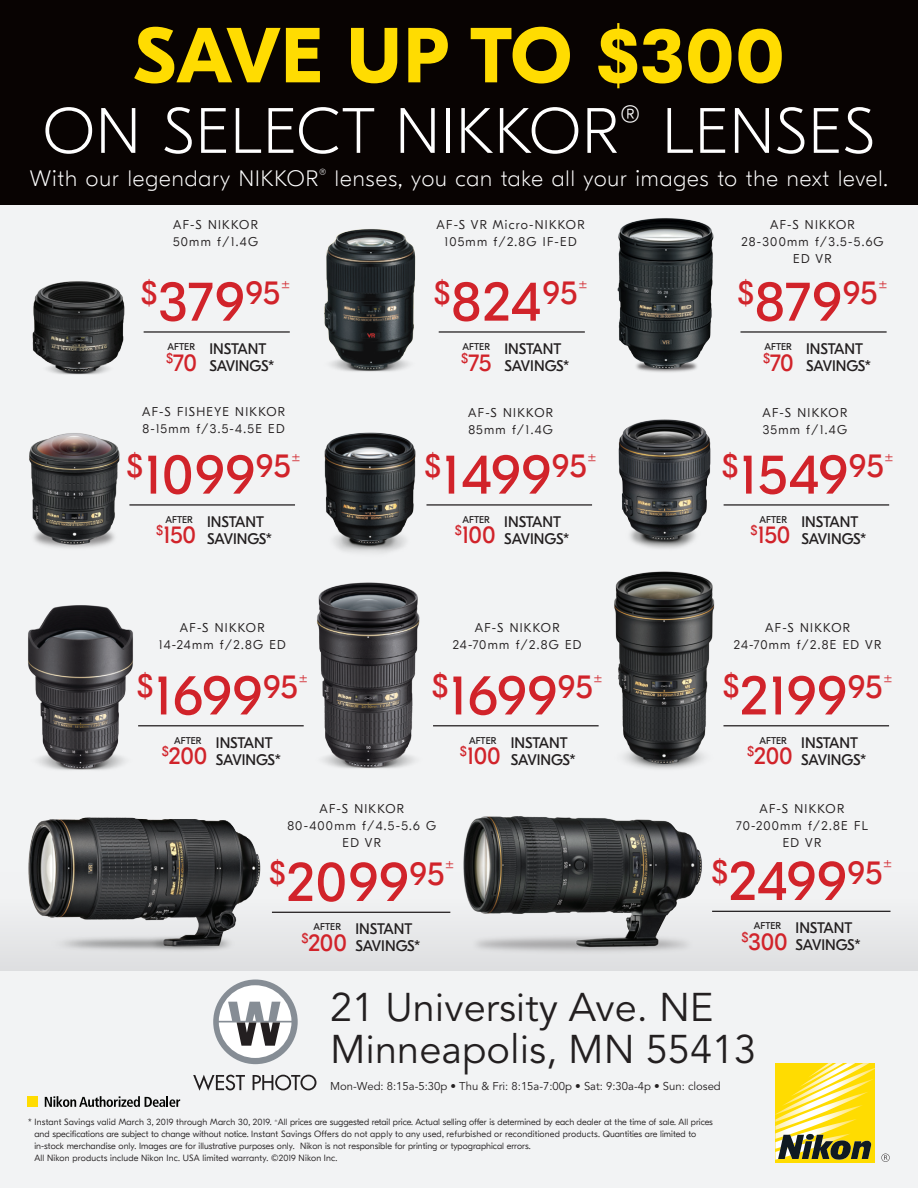
<style>
.page{position:relative;width:918px;height:1188px;background:#f2f3f4}
.page>*{position:absolute;margin:0;border:0;box-sizing:border-box;transform-origin:0 0}
.t1{font:700 77.85px "GT Eesti Pro Display";letter-spacing:.005em;color:#ffdc01}
.t2{font:100 64.05px "GT Eesti Pro Display";letter-spacing:.025em;color:#fff}
.t3{font:56.25px "GT Eesti Pro Display";letter-spacing:.02em;color:#d1232a}
.t4{font:39.75px/41.8px "Avenir";color:#231f20}
.t5{font:32.7px "GT Eesti Pro Display";color:#d1232a}
.t6{font:24px "GT Eesti Pro Display";letter-spacing:-.02em;color:#d1232a}
.t7{font:100 22.2px "GT Eesti Pro Display";letter-spacing:.045em;color:#fff}
.t8{font:15.3px/16.8px "GT Eesti Pro Display";color:#231f20}
.t9{font:300 12.6px/17px "GT Eesti Pro Display";letter-spacing:.1em;color:#231f20;text-align:center}
.t10{font:11.25px "Avenir";color:#231f20}
.t11{font:300 9px/12px "GT Eesti Pro Display";color:#231f20}
.s1{font-size:56.25px}
</style>
<div class="page">
<div style="left:0;top:872px;width:918px;height:99px;background:#e7e8ea"></div>
<div style="left:0;top:0;width:918px;height:205px;background:#080302"></div>
<img style="left:28px;top:817px;width:233px;height:135px">
<img style="left:324px;top:229px;width:92px;height:143px">
<img style="left:32px;top:281px;width:93px;height:94px">
<img style="left:448px;top:816px;width:268px;height:138px">
<img style="left:617px;top:218px;width:97px;height:154px">
<img style="left:614px;top:571px;width:101px;height:198px">
<img style="left:317px;top:582px;width:103px;height:187px">
<img style="left:28px;top:605px;width:113px;height:165px">
<img style="left:324px;top:432px;width:92px;height:121px">
<img style="left:29px;top:433px;width:91px;height:115px">
<img style="left:618px;top:419px;width:93px;height:130px">
<svg style="left:27px;top:1096px;width:11px;height:11px"></svg>
<svg style="left:45px;top:1096px;width:135px;height:11px"></svg>
<hr style="left:272px;top:912px;width:178px;height:1px;background:#231f20">
<hr style="left:723px;top:725px;width:166px;height:1px;background:#231f20">
<hr style="left:433px;top:725px;width:166px;height:1px;background:#231f20">
<hr style="left:138px;top:725px;width:166px;height:1px;background:#231f20">
<hr style="left:426px;top:504px;width:166px;height:2px;background:#231f20">
<hr style="left:129px;top:504px;width:166px;height:2px;background:#231f20">
<hr style="left:724px;top:504px;width:165px;height:2px;background:#231f20">
<hr style="left:712px;top:911px;width:179px;height:1px;background:#231f20">
<hr style="left:439px;top:331px;width:146px;height:2px;background:#231f20">
<hr style="left:144px;top:331px;width:146px;height:2px;background:#231f20">
<hr style="left:740px;top:331px;width:147px;height:2px;background:#231f20">
<svg style="left:881px;top:1154px;width:9px;height:8px"></svg>
<div style="left:775px;top:1063px;width:100px;height:100px;background:#ffdc01"></div>
<svg style="left:775px;top:1063px;width:100px;height:97px"></svg>
<div style="left:213px;top:980px;width:85px;height:84px;background:#868d95;border-radius:50%"></div>
<div style="left:219px;top:985px;width:73px;height:73px;background:#fff;border-radius:50%"></div>
<svg style="left:218px;top:1002px;width:74px;height:44px"></svg>
<svg style="left:193px;top:1075px;width:52px;height:16px"></svg>
<svg style="left:253px;top:1075px;width:64px;height:15px"></svg>
<h1 class="t1" style="left:134px;top:12px;width:652px">SAVE UP TO $300</h1>
<h2 class="t2" style="left:43px;top:96px;width:834px">ON SELECT NIKKOR<sup>®</sup> LENSES</h2>
<h3 class="t7" style="left:30px;top:166px;width:860px">With our legendary NIKKOR<sup>®</sup> lenses, you can take all your images to the next level.</h3>
<h3 class="t9" style="left:173px;top:217px;width:86px;text-align:left">AF-S NIKKOR<br>50mm f/1.4G</h3>
<h3 class="t9" style="left:437px;top:217px;width:150px">AF-S VR Micro-NIKKOR<br>105mm f/2.8G IF-ED</h3>
<h3 class="t9" style="left:741px;top:217px;width:144px">AF-S NIKKOR<br>28-300mm f/3.5-5.6G<br>ED VR</h3>
<h3 class="t5" style="left:141px;top:275px;width:151px">$<span class="s1">379</span>95<sup>±</sup></h3>
<h3 class="t6" style="left:166px;top:349px;width:32px"><sup>$</sup>70</h3>
<h3 class="t8" style="left:209px;top:341px;width:66px;text-indent:-42px"><sup>AFTER</sup> INSTANT<br>SAVINGS*</h3>
<h3 class="t5" style="left:434px;top:275px;width:155px">$<span class="s1">824</span>95<sup>±</sup></h3>
<h3 class="t6" style="left:461px;top:349px;width:32px"><sup>$</sup>75</h3>
<h3 class="t8" style="left:504px;top:341px;width:66px;text-indent:-42px"><sup>AFTER</sup> INSTANT<br>SAVINGS*</h3>
<h3 class="t5" style="left:737px;top:275px;width:152px">$<span class="s1">879</span>95<sup>±</sup></h3>
<h3 class="t6" style="left:763px;top:349px;width:32px"><sup>$</sup>70</h3>
<h3 class="t8" style="left:806px;top:341px;width:66px;text-indent:-42px"><sup>AFTER</sup> INSTANT<br>SAVINGS*</h3>
<h3 class="t9" style="left:142px;top:404px;width:144px;text-align:left">AF-S FISHEYE NIKKOR<br>8-15mm f/3.5-4.5E ED</h3>
<h3 class="t9" style="left:763px;top:405px;width:86px;text-align:left">AF-S NIKKOR<br>35mm f/1.4G</h3>
<h3 class="t9" style="left:468px;top:405px;width:86px;text-align:left">AF-S NIKKOR<br>85mm f/1.4G</h3>
<h3 class="t3" style="left:127px;top:444px;width:176px"><sup>$</sup>1099<sup>95</sup><sup>±</sup></h3>
<h3 class="t6" style="left:156px;top:522px;width:41px"><sup>$</sup>150</h3>
<h3 class="t8" style="left:207px;top:514px;width:66px;text-indent:-42px"><sup>AFTER</sup> INSTANT<br>SAVINGS*</h3>
<h3 class="t3" style="left:425px;top:444px;width:174px"><sup>$</sup>1499<sup>95</sup><sup>±</sup></h3>
<h3 class="t6" style="left:455px;top:522px;width:42px"><sup>$</sup>100</h3>
<h3 class="t8" style="left:504px;top:514px;width:66px;text-indent:-42px"><sup>AFTER</sup> INSTANT<br>SAVINGS*</h3>
<h3 class="t3" style="left:722px;top:444px;width:173px"><sup>$</sup>1549<sup>95</sup><sup>±</sup></h3>
<h3 class="t6" style="left:750px;top:522px;width:41px"><sup>$</sup>150</h3>
<h3 class="t8" style="left:801px;top:514px;width:66px;text-indent:-42px"><sup>AFTER</sup> INSTANT<br>SAVINGS*</h3>
<h3 class="t9" style="left:159px;top:619px;width:129px">AF-S NIKKOR<br>14-24mm f/2.8G ED</h3>
<h3 class="t9" style="left:453px;top:619px;width:130px">AF-S NIKKOR<br>24-70mm f/2.8G ED</h3>
<h3 class="t9" style="left:734px;top:619px;width:149px">AF-S NIKKOR<br>24-70mm f/2.8E ED VR</h3>
<h3 class="t3" style="left:137px;top:665px;width:173px"><sup>$</sup>1699<sup>95</sup><sup>±</sup></h3>
<h3 class="t6" style="left:162px;top:743px;width:47px"><sup>$</sup>200</h3>
<h3 class="t8" style="left:216px;top:735px;width:66px;text-indent:-42px"><sup>AFTER</sup> INSTANT<br>SAVINGS*</h3>
<h3 class="t3" style="left:432px;top:665px;width:173px"><sup>$</sup>1699<sup>95</sup><sup>±</sup></h3>
<h3 class="t6" style="left:460px;top:743px;width:42px"><sup>$</sup>100</h3>
<h3 class="t8" style="left:511px;top:735px;width:66px;text-indent:-42px"><sup>AFTER</sup> INSTANT<br>SAVINGS*</h3>
<h3 class="t3" style="left:723px;top:665px;width:171px"><sup>$</sup>2199<sup>95</sup><sup>±</sup></h3>
<h3 class="t6" style="left:747px;top:743px;width:47px"><sup>$</sup>200</h3>
<h3 class="t8" style="left:801px;top:735px;width:66px;text-indent:-42px"><sup>AFTER</sup> INSTANT<br>SAVINGS*</h3>
<h3 class="t9" style="left:287px;top:800px;width:150px">AF-S NIKKOR<br>80-400mm f/4.5-5.6 G<br>ED VR</h3>
<h3 class="t9" style="left:736px;top:800px;width:133px">AF-S NIKKOR<br>70-200mm f/2.8E FL<br>ED VR</h3>
<h3 class="t3" style="left:269px;top:851px;width:186px"><sup>$</sup>2099<sup>95</sup><sup>±</sup></h3>
<h3 class="t6" style="left:301px;top:930px;width:47px"><sup>$</sup>200</h3>
<h3 class="t8" style="left:355px;top:921px;width:66px;text-indent:-42px"><sup>AFTER</sup> INSTANT<br>SAVINGS*</h3>
<h3 class="t3" style="left:712px;top:850px;width:182px"><sup>$</sup>2499<sup>95</sup><sup>±</sup></h3>
<h3 class="t6" style="left:742px;top:929px;width:48px"><sup>$</sup>300</h3>
<h3 class="t8" style="left:796px;top:920px;width:66px;text-indent:-42px"><sup>AFTER</sup> INSTANT<br>SAVINGS*</h3>
<h3 class="t4" style="left:330px;top:988px;width:428px">21 University Ave. NE<br>Minneapolis, MN 55413</h3>
<p class="t10" style="left:330px;top:1080px;width:392px">Mon-Wed: 8:15a-5:30p • Thu &amp; Fri: 8:15a-7:00p • Sat: 9:30a-4p • Sun: closed</p>
<p class="t11" style="left:34px;top:1116px;width:680px;text-indent:-6px">* Instant Savings valid March 3, 2019 through March 30, 2019. <sup>±</sup>All prices are suggested retail price. Actual selling offer is determined by each dealer at the time of sale. All prices and specifications are subject to change without notice. Instant Savings Offers do not apply to any used, refurbished or reconditioned products. Quantities are limited to in-stock merchandise only. Images are for illustrative purposes only. Nikon is not responsible for printing or typographical errors.<br>All Nikon products include Nikon Inc. USA limited warranty. ©2019 Nikon Inc.</p>
</div>
